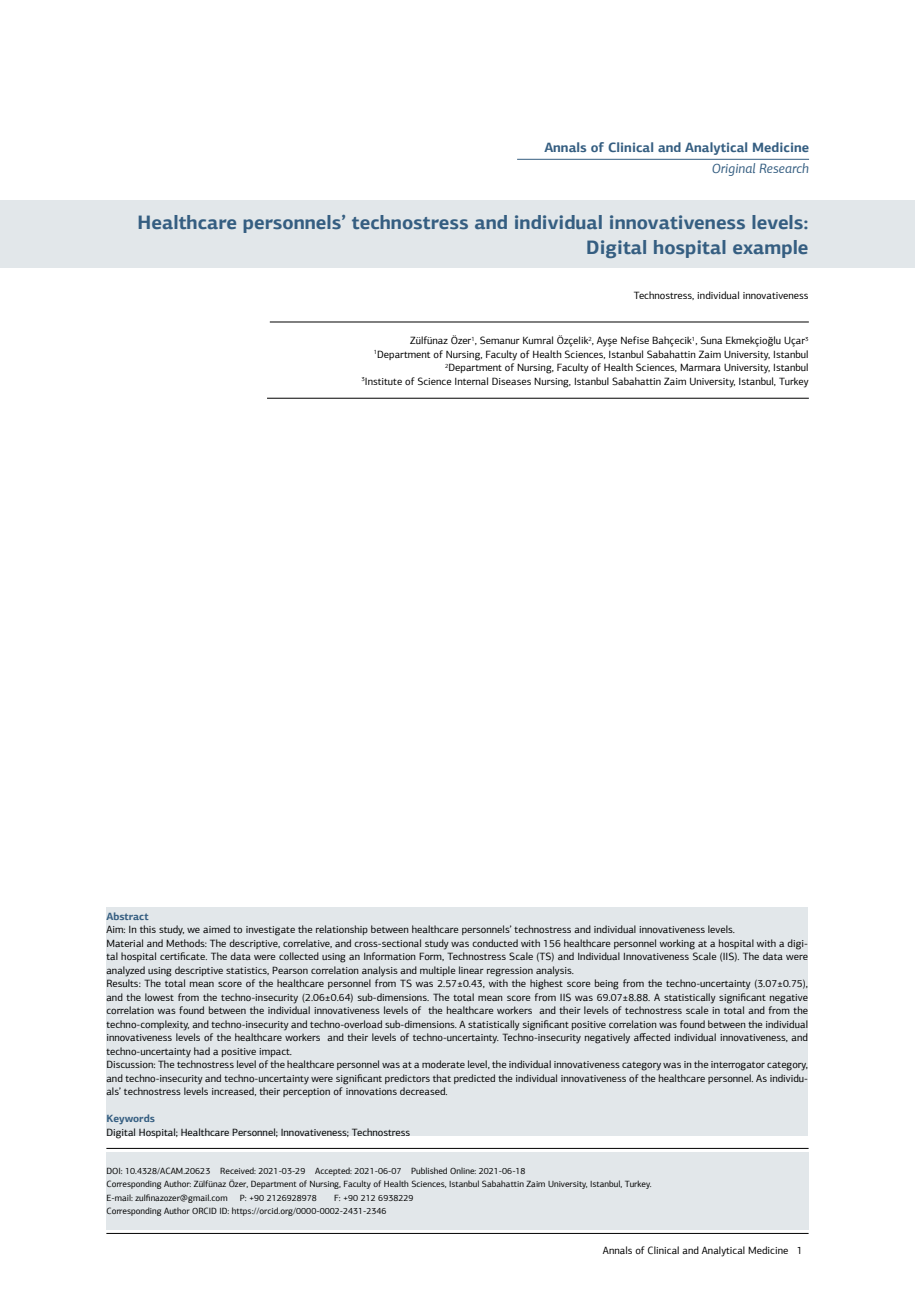
<style>
.page{position:relative;width:915px;height:1306px;background:#fff}
.page>*{position:absolute;margin:0;border:0;box-sizing:border-box;transform-origin:0 0}
.t1{font:700 19.5px/25.5px "PF Agora Sans Pro";color:#355e81;text-align:right}
.t2{font:700 13.5px "PF Agora Sans Pro";color:#355e81}
.t3{font:italic 13.5px "PF Agora Sans Pro";color:#355e81}
.t4{font:10.5px/13.5px "PF Agora Sans Pro";color:#000;text-align:right}
.t5{font:700 10.5px "PF Agora Sans Pro";color:#355e81}
.t6{font:9px/13.5px "PF Agora Sans Pro";color:#000}
</style>
<div class="page">
<hr style="left:106px;top:1233px;width:702px;height:1px;background:#000">
<div style="left:0;top:200px;width:914px;height:68px;background:#e2e7ea"></div>
<hr style="left:106px;top:1148px;width:702px;height:1px;background:#000">
<hr style="left:270px;top:322px;width:538px;height:1px;background:#000">
<hr style="left:267px;top:398px;width:541px;height:1px;background:#000">
<hr style="left:517px;top:159px;width:291px;height:1px;background:#355e81">
<div style="left:106px;top:1151px;width:702px;height:78px;background:#e2e7ea"></div>
<div style="left:106px;top:907px;width:701px;height:228px;background:#e2e7ea"></div>
<p class="t2" style="left:544px;top:139px;width:266px">Annals of Clinical and Analytical Medicine</p>
<p class="t3" style="left:711px;top:160px;width:99px">Original Research</p>
<h1 class="t1" style="left:137px;top:209px;width:672px">Healthcare personnels’ technostress and individual innovativeness levels:<br>Digital hospital example</h1>
<p class="t4" style="left:633px;top:288px;width:176px">Technostress, individual innovativeness</p>
<p class="t4" style="left:361px;top:334px;width:448px">Zülfünaz Özer<sup>1</sup>, Semanur Kumral Özçelik<sup>2</sup>, Ayşe Nefise Bahçecik<sup>1</sup>, Suna Ekmekçioğlu Uçar<sup>3<br>1</sup>Department of Nursing, Faculty of Health Sciences, Istanbul Sabahattin Zaim University, Istanbul <sup>2</sup>Department of Nursing, Faculty of Health Sciences, Marmara University, Istanbul<br><sup>3</sup>Institute of Science Internal Diseases Nursing, Istanbul Sabahattin Zaim University, Istanbul, Turkey</p>
<p class="t5" style="left:106px;top:909px;width:44px">Abstract</p>
<p class="t4" style="left:106px;top:922px;width:703px;text-align:left">Aim: In this study, we aimed to investigate the relationship between healthcare personnels’ technostress and individual innovativeness levels.<br>Material and Methods: The descriptive, correlative, and cross-sectional study was conducted with 156 healthcare personnel working at a hospital with a digi&shy;tal hospital certificate. The data were collected using an Information Form, Technostress Scale (TS) and Individual Innovativeness Scale (IIS). The data were analyzed using descriptive statistics, Pearson correlation analysis and multiple linear regression analysis.<br>Results: The total mean score of the healthcare personnel from TS was 2.57±0.43, with the highest score being from the techno-uncertainty (3.07±0.75), and the lowest from the techno-insecurity (2.06±0.64) sub-dimensions. The total mean score from IIS was 69.07±8.88. A statistically significant negative correlation was found between the individual innovativeness levels of the healthcare workers and their levels of technostress scale in total and from the techno-complexity, and techno-insecurity and techno-overload sub-dimensions. A statistically significant positive correlation was found between the individual innovativeness levels of the healthcare workers and their levels of techno-uncertainty. Techno-insecurity negatively affected individual innovativeness, and techno-uncertainty had a positive impact.<br>Discussion: The technostress level of the healthcare personnel was at a moderate level, the individual innovativeness category was in the interrogator category, and techno-insecurity and techno-uncertainty were significant predictors that predicted the individual innovativeness of the healthcare personnel. As individu&shy;als’ technostress levels increased, their perception of innovations decreased.</p>
<p class="t5" style="left:106px;top:1112px;width:50px">Keywords</p>
<p class="t4" style="left:106px;top:1125px;width:305px">Digital Hospital; Healthcare Personnel; Innovativeness; Technostress</p>
<p class="t6" style="left:106px;top:1164px;width:546px">DOI: 10.4328/ACAM.20623 Received: 2021-03-29 Accepted: 2021-06-07 Published Online: 2021-06-18<br>Corresponding Author: Zülfünaz Özer, Department of Nursing, Faculty of Health Sciences, Istanbul Sabahattin Zaim University, Istanbul, Turkey.<br>E-mail: zulfinazozer@gmail.com</p>
<p class="t6" style="left:240px;top:1191px;width:79px">P: +90 2126928978</p>
<p class="t6" style="left:106px;top:1191px;width:308px;text-indent:228px">F: +90 212 6938229<br>Corresponding Author ORCID ID: https://orcid.org/0000-0002-2431-2346</p>
<p class="t4" style="left:602px;top:1243px;width:201px">Annals of Clinical and Analytical Medicine 1</p>
</div>
